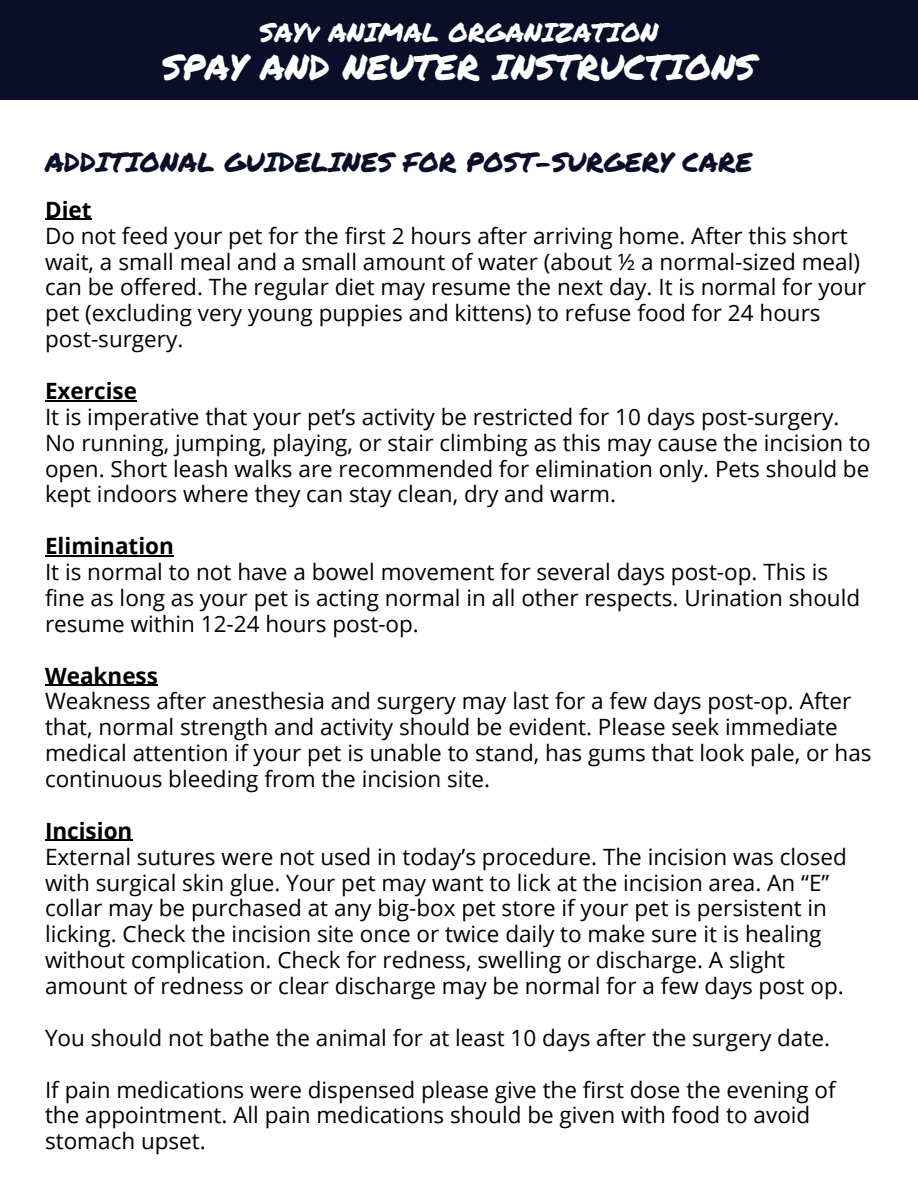
<style>
.page{position:relative;width:918px;height:1188px;background:#fff}
.page>*{position:absolute;margin:0;border:0;box-sizing:border-box;transform-origin:0 0}
.t1{font:35.25px "Permanent Marker";color:#fff}
.t2{font:27px "Permanent Marker";color:#0a0e28}
.t3{font:26.25px "Permanent Marker";color:#fff}
.t4{font:22.5px/25.8px "Open Sans";color:#000}
.t5{font:700 22.5px "Open Sans";color:#000}
</style>
<div class="page">
<hr style="left:45px;top:219px;width:47px;height:1px;background:#000">
<hr style="left:45px;top:400px;width:92px;height:1px;background:#000">
<hr style="left:45px;top:555px;width:129px;height:1px;background:#000">
<hr style="left:45px;top:685px;width:113px;height:1px;background:#000">
<hr style="left:45px;top:840px;width:87px;height:1px;background:#000">
<div style="left:0;top:0;width:918px;height:100px;background:#0a0e28"></div>
<p class="t3" style="left:259px;top:13px;width:401px">SAYv ANIMAL ORGANIZATION</p>
<p class="t1" style="left:162px;top:41px;width:595px">SPAY AND NEUTER INSTRUCTIONS</p>
<h3 class="t2" style="left:45px;top:142px;width:709px">ADDITIONAL GUIDELINES FOR POST-SURGERY CARE</h3>
<h1 class="t5" style="left:45px;top:194px;width:48px">Diet</h1>
<h2 class="t4" style="left:45px;top:222px;width:823px">Do not feed your pet for the first 2 hours after arriving home. After this short wait, a small meal and a small amount of water (about ½ a normal-sized meal) can be offered. The regular diet may resume the next day. It is normal for your pet (excluding very young puppies and kittens) to refuse food for 24 hours post-surgery.</h2>
<p class="t5" style="left:45px;top:375px;width:93px">Exercise</p>
<p class="t4" style="left:45px;top:403px;width:827px">It is imperative that your pet’s activity be restricted for 10 days post-surgery.<br>No running, jumping, playing, or stair climbing as this may cause the incision to open. Short leash walks are recommended for elimination only. Pets should be kept indoors where they can stay clean, dry and warm.</p>
<p class="t5" style="left:45px;top:530px;width:130px">Elimination</p>
<p class="t4" style="left:45px;top:558px;width:817px">It is normal to not have a bowel movement for several days post-op. This is fine as long as your pet is acting normal in all other respects. Urination should resume within 12-24 hours post-op.</p>
<p class="t5" style="left:45px;top:660px;width:114px">Weakness</p>
<p class="t4" style="left:45px;top:688px;width:828px">Weakness after anesthesia and surgery may last for a few days post-op. After that, normal strength and activity should be evident. Please seek immediate medical attention if your pet is unable to stand, has gums that look pale, or has continuous bleeding from the incision site.</p>
<p class="t5" style="left:45px;top:815px;width:89px">Incision</p>
<p class="t4" style="left:45px;top:843px;width:803px">External sutures were not used in today’s procedure. The incision was closed with surgical skin glue. Your pet may want to lick at the incision area. An “E” collar may be purchased at any big-box pet store if your pet is persistent in licking. Check the incision site once or twice daily to make sure it is healing without complication. Check for redness, swelling or discharge. A slight amount of redness or clear discharge may be normal for a few days post op.</p>
<p class="t4" style="left:45px;top:1024px;width:786px">You should not bathe the animal for at least 10 days after the surgery date.</p>
<p class="t4" style="left:45px;top:1076px;width:792px">If pain medications were dispensed please give the first dose the evening of the appointment. All pain medications should be given with food to avoid stomach upset.</p>
</div>
